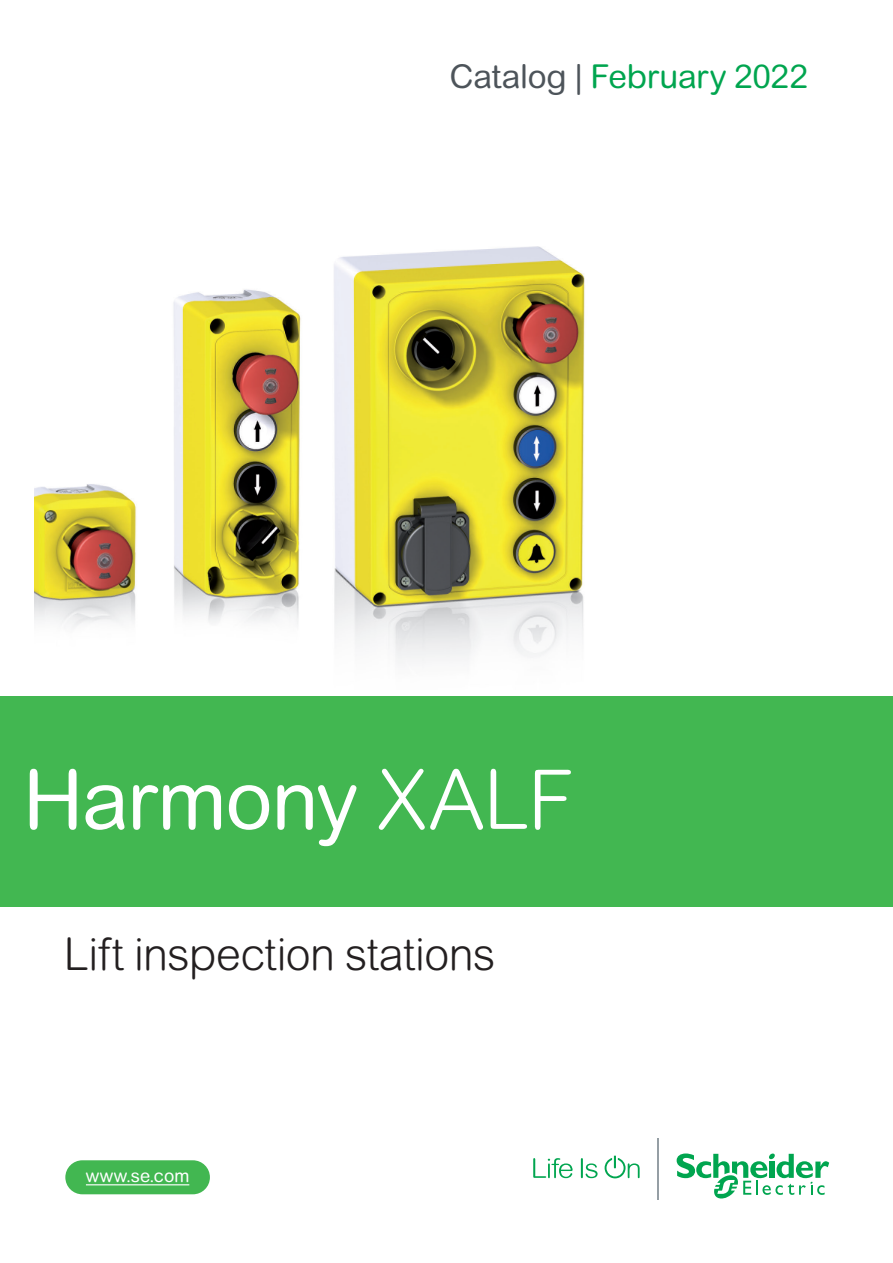
<style>
.page{position:relative;width:893px;height:1263px;background:#fff}
.page>*{position:absolute;margin:0;border:0;box-sizing:border-box;transform-origin:0 0}
.Front_title__55_Regu{font:82.5px "Arial Rounded MT Pro";letter-spacing:-.015em;color:#fff}
.Front_sub_title__30{font:300 45px "Arial Rounded MT Pro";letter-spacing:-.01em;color:#231f20}
.Front_Catalog___Mont{font:33px "Arial Rounded MT Pro";letter-spacing:-.01em;color:#00a54f}
.Back_SE_website__16{font:18px "Arial Rounded MT Pro";color:#fff}
.s1{color:#4d545a}
.s2{font-weight:300}
</style>
<div class="page">
<svg style="left:533px;top:1158px;width:40px;height:20px"></svg>
<svg style="left:581px;top:1158px;width:17px;height:20px"></svg>
<svg style="left:605px;top:1156px;width:35px;height:22px"></svg>
<svg style="left:677px;top:1153px;width:152px;height:46px"></svg>
<hr style="left:658px;top:1138px;width:1px;height:61px;background:#959ea4">
<div style="left:0;top:696px;width:893px;height:211px;background:#42b751"></div>
<img style="left:34px;top:246px;width:551px;height:417px">
<div style="left:65px;top:1160px;width:145px;height:34px;background:#42b751;border-radius:17px"></div>
<hr style="left:86px;top:1184px;width:103px;height:1px;background:#fff">
<p class="Front_Catalog___Mont" style="left:450px;top:57px;width:360px"><span class="s1">Catalog |</span> February 2022</p>
<p class="Front_title__55_Regu" style="left:23px;top:752px;width:552px">Harmony <span class="s2">XALF</span></p>
<p class="Front_sub_title__30" style="left:64px;top:928px;width:433px">Lift inspection stations</p>
<p class="Back_SE_website__16" style="left:86px;top:1165px;width:105px">www.se.com</p>
</div>
